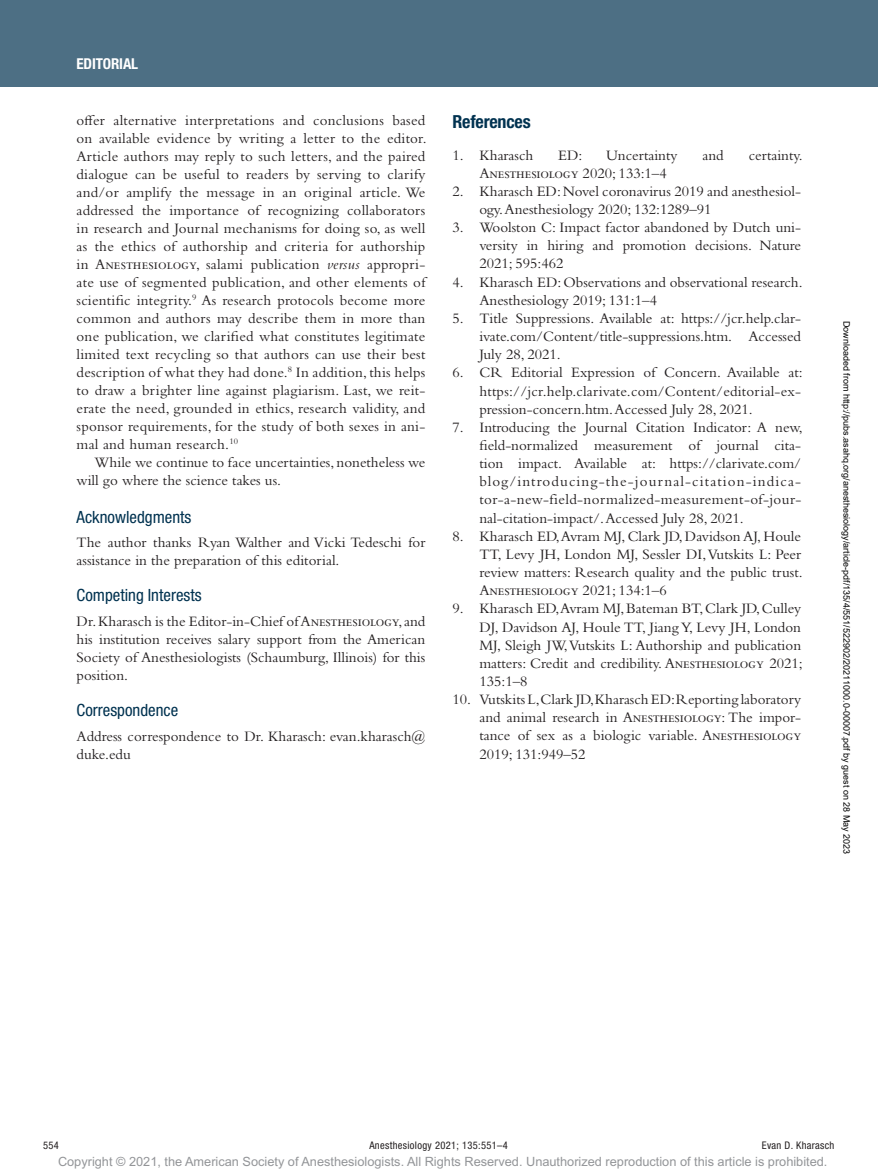
<style>
.page{position:relative;width:878px;height:1175px;background:#fff}
.page>*{position:absolute;margin:0;border:0;box-sizing:border-box;transform-origin:0 0}
.t1{font:700 condensed 18px "Helvetica Neue LT Std";letter-spacing:-.01em;color:#003250}
.t2{font:condensed 16.8px "Helvetica Neue LT Std";color:#003250}
.t3{font:15px/18px "Bembo Std";color:#231f20;text-align:justify}
.t4{font:700 condensed 15px "Helvetica Neue LT Std";letter-spacing:-.01em;color:#fff}
.t5{font:12.75px "Arial MT Std";color:#939598}
.t6{font:condensed 10.5px "Helvetica Neue LT Std";letter-spacing:.03em;color:#231f20}
.t7{font:9px "Arial";color:#000}
.s1{font-style:italic}
</style>
<div class="page">
<div style="left:0;top:0;width:878px;height:86px;background:#4d6f84"></div>
<p class="t4" style="left:77px;top:54px;width:63px">EDITORIAL</p>
<p class="t3" style="left:77px;top:111px;width:352px">offer alternative interpretations and conclusions based on available evidence by writing a letter to the editor.<br>Article authors may reply to such letters, and the paired dialogue can be useful to readers by serving to clarify and/or amplify the message in an original article. We addressed the importance of recognizing collaborators in research and Journal mechanisms for doing so, as well as the ethics of authorship and criteria for authorship in Anesthesiology, salami publication <span class="s1">versus</span> appropri&shy;ate use of segmented publication, and other elements of scientific integrity.<sup>9</sup> As research protocols become more common and authors may describe them in more than one publication, we clarified what constitutes legitimate limited text recycling so that authors can use their best description of what they had done.<sup>8</sup> In addition, this helps to draw a brighter line against plagiarism. Last, we reit&shy;erate the need, grounded in ethics, research validity, and sponsor requirements, for the study of both sexes in ani&shy;mal and human research.<sup>10</sup></p>
<p class="t3" style="left:77px;top:453px;width:350px;text-indent:18px">While we continue to face uncertainties, nonetheless we will go where the science takes us.</p>
<p class="t2" style="left:77px;top:507px;width:116px">Acknowledgments</p>
<p class="t3" style="left:77px;top:533px;width:350px">The author thanks Ryan Walther and Vicki Tedeschi for assistance in the preparation of this editorial.</p>
<p class="t2" style="left:77px;top:585px;width:126px">Competing Interests</p>
<p class="t3" style="left:77px;top:612px;width:350px">Dr. Kharasch is the Editor-in-Chief of Anesthesiology, and his institution receives salary support from the American Society of Anesthesiologists (Schaumburg, Illinois) for this position.</p>
<p class="t2" style="left:77px;top:700px;width:103px">Correspondence</p>
<p class="t3" style="left:77px;top:727px;width:350px">Address correspondence to Dr. Kharasch: evan.kharasch@ duke.edu</p>
<p class="t1" style="left:452px;top:110px;width:80px">References</p>
<p class="t3" style="left:452px;top:146px;width:82px">1. Kharasch</p>
<p class="t3" style="left:558px;top:146px;width:26px">ED:</p>
<p class="t3" style="left:606px;top:146px;width:73px">Uncertainty</p>
<p class="t3" style="left:702px;top:146px;width:23px">and</p>
<p class="t3" style="left:748px;top:146px;width:55px">certainty.</p>
<p class="t3" style="left:479px;top:164px;width:189px">Anesthesiology 2020; 133:1–4</p>
<p class="t3" style="left:479px;top:182px;width:323px;text-indent:-27px">2. Kharasch ED: Novel coronavirus 2019 and anesthesiol&shy;ogy. Anesthesiology 2020; 132:1289–91</p>
<p class="t3" style="left:479px;top:218px;width:323px;text-indent:-27px">3. Woolston C: Impact factor abandoned by Dutch uni&shy;versity in hiring and promotion decisions. Nature 2021; 595:462</p>
<p class="t3" style="left:479px;top:272px;width:325px;text-indent:-27px">4. Kharasch ED: Observations and observational research.<br>Anesthesiology 2019; 131:1–4</p>
<p class="t3" style="left:479px;top:309px;width:323px;text-indent:-27px">5. Title Suppressions. Available at: https://jcr.help.clar&shy;ivate.com/Content/title-suppressions.htm. Accessed July 28, 2021.</p>
<p class="t3" style="left:479px;top:363px;width:325px;text-indent:-27px">6. CR Editorial Expression of Concern. Available at: https://jcr.help.clarivate.com/Content/editorial-ex&shy;pression-concern.htm. Accessed July 28, 2021.</p>
<p class="t3" style="left:479px;top:418px;width:325px;text-indent:-27px">7. Introducing the Journal Citation Indicator: A new, field-normalized measurement of journal cita&shy;tion impact. Available at: https://clarivate.com/ blog/introducing-the-journal-citation-indica&shy;tor-a-new-field-normalized-measurement-of-jour&shy;nal-citation-impact/. Accessed July 28, 2021.</p>
<p class="t3" style="left:479px;top:526px;width:325px;text-indent:-27px">8. Kharasch ED, Avram MJ, Clark JD, Davidson AJ, Houle TT, Levy JH, London MJ, Sessler DI, Vutskits L: Peer review matters: Research quality and the public trust.<br>Anesthesiology 2021; 134:1–6</p>
<p class="t3" style="left:479px;top:599px;width:325px;text-indent:-27px">9. Kharasch ED,Avram MJ, Bateman BT, Clark JD, Culley DJ, Davidson AJ, Houle TT, Jiang Y, Levy JH, London MJ, Sleigh JW, Vutskits L: Authorship and publication matters: Credit and credibility. Anesthesiology 2021; 135:1–8</p>
<p class="t3" style="left:479px;top:690px;width:323px;text-indent:-27px">10. Vutskits L,Clark JD,Kharasch ED:Reporting laboratory and animal research in Anesthesiology: The impor&shy;tance of sex as a biologic variable. Anesthesiology 2019; 131:949–52</p>
<p class="t7" style="left:850px;top:320px;width:535px;rotate:90deg">Downloaded from http://pubs.asahq.org/anesthesiology/article-pdf/135/4/551/522902/20211000.0-00007.pdf by guest on 28 May 2023</p>
<p class="t6" style="left:43px;top:1139px;width:17px">554</p>
<p class="t6" style="left:369px;top:1139px;width:140px">Anesthesiology 2021; 135:551–4</p>
<p class="t6" style="left:761px;top:1139px;width:74px">Evan D. Kharasch</p>
<p class="t5" style="left:58px;top:1154px;width:771px">Copyright © 2021, the American Society of Anesthesiologists. All Rights Reserved. Unauthorized reproduction of this article is prohibited.</p>
</div>
